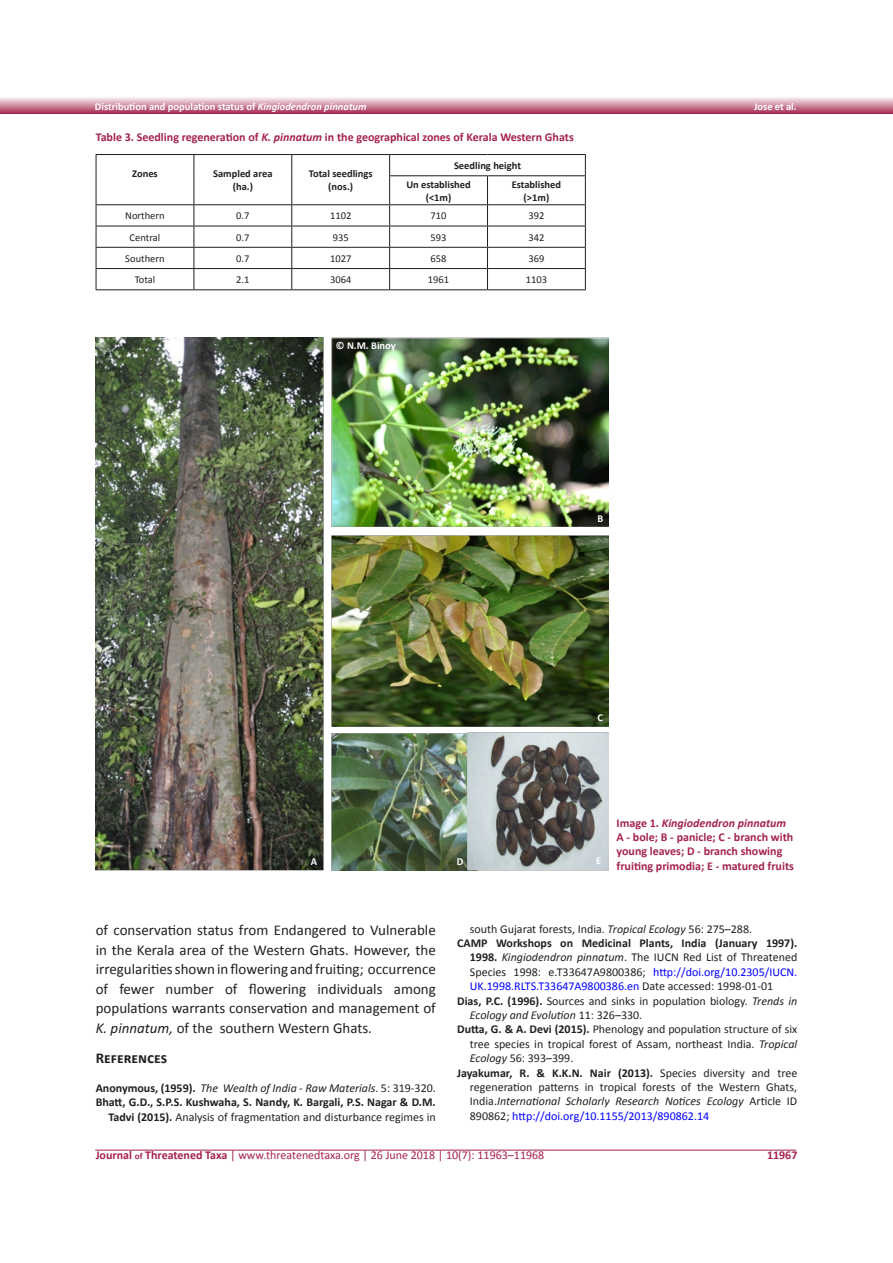
<style>
.page{position:relative;width:893px;height:1263px;background:#fff}
.page>*{position:absolute;margin:0;border:0;box-sizing:border-box;transform-origin:0 0}
.t1{font:15px/19.5px "Calibri";color:#231f20;text-align:justify}
.t2{font:700 15px "Calibri";color:#231f20}
.t3{font:12px/14.4px "Calibri";color:#231f20;text-align:justify}
.t4{font:700 12px/14.4px "Calibri";color:#a5234c}
.t5{font:700 12px/14.4px "Calibri";color:#231f20;text-align:right}
.t6{font:12px "Calibri";color:#a5234c}
.t7{font:12px "Calibri Italic 2";color:#231f20}
.t8{font:700 10.5px/12.6px "Calibri";color:#231f20;text-align:center}
.t9{font:10.5px "Calibri";color:#231f20}
.t10{font:700 10.5px "Calibri";color:#fff}
.t11{font:10.5px "Calibri 2";color:#231f20}
.t12{font:10.5px "Calibri Bold 2";color:#fff}
.s1{font-style:italic}
.s2{font-family:"Calibri Italic 2"}
.s3{font-family:"Calibri";font-weight:700}
.s4{font-family:"Calibri"}
.s5{font-weight:400}
.s6{font-weight:700}
.s7{color:#00f}
.s8{font-weight:700;font-size:9px}
</style>
<div class="page">
<svg style="left:0;top:97px;width:893px;height:16px;background:#d291a5"></svg>
<hr style="left:95px;top:1150px;width:701px;height:1px;background:#a5234c">
<hr style="left:96px;top:154px;width:98px;height:1px;background:#1d1e1f">
<hr style="left:194px;top:154px;width:98px;height:1px;background:#1d1e1f">
<hr style="left:292px;top:154px;width:98px;height:1px;background:#1d1e1f">
<hr style="left:390px;top:154px;width:97px;height:1px;background:#1d1e1f">
<hr style="left:487px;top:154px;width:99px;height:1px;background:#1d1e1f">
<hr style="left:389px;top:175px;width:98px;height:1px;background:#1d1e1f">
<hr style="left:487px;top:175px;width:99px;height:1px;background:#1d1e1f">
<svg style="left:96px;top:155px;width:1px;height:134px"></svg>
<hr style="left:96px;top:204px;width:98px;height:1px;background:#1d1e1f">
<hr style="left:194px;top:204px;width:98px;height:1px;background:#1d1e1f">
<hr style="left:292px;top:204px;width:98px;height:1px;background:#1d1e1f">
<hr style="left:390px;top:204px;width:97px;height:1px;background:#1d1e1f">
<hr style="left:487px;top:204px;width:99px;height:1px;background:#1d1e1f">
<hr style="left:96px;top:226px;width:98px;height:1px;background:#1d1e1f">
<hr style="left:194px;top:226px;width:98px;height:1px;background:#1d1e1f">
<hr style="left:292px;top:226px;width:98px;height:1px;background:#1d1e1f">
<hr style="left:390px;top:226px;width:97px;height:1px;background:#1d1e1f">
<hr style="left:487px;top:226px;width:99px;height:1px;background:#1d1e1f">
<hr style="left:96px;top:247px;width:98px;height:1px;background:#1d1e1f">
<hr style="left:194px;top:247px;width:98px;height:1px;background:#1d1e1f">
<hr style="left:292px;top:247px;width:98px;height:1px;background:#1d1e1f">
<hr style="left:390px;top:247px;width:97px;height:1px;background:#1d1e1f">
<hr style="left:487px;top:247px;width:99px;height:1px;background:#1d1e1f">
<hr style="left:96px;top:268px;width:98px;height:1px;background:#1d1e1f">
<hr style="left:194px;top:268px;width:98px;height:1px;background:#1d1e1f">
<hr style="left:292px;top:268px;width:98px;height:1px;background:#1d1e1f">
<hr style="left:390px;top:268px;width:97px;height:1px;background:#1d1e1f">
<hr style="left:487px;top:268px;width:99px;height:1px;background:#1d1e1f">
<hr style="left:96px;top:289px;width:98px;height:1px;background:#1d1e1f">
<hr style="left:194px;top:289px;width:98px;height:1px;background:#1d1e1f">
<hr style="left:292px;top:289px;width:98px;height:1px;background:#1d1e1f">
<hr style="left:390px;top:289px;width:97px;height:1px;background:#1d1e1f">
<hr style="left:487px;top:289px;width:99px;height:1px;background:#1d1e1f">
<svg style="left:194px;top:155px;width:1px;height:134px"></svg>
<svg style="left:291px;top:155px;width:1px;height:134px"></svg>
<svg style="left:389px;top:155px;width:1px;height:134px"></svg>
<svg style="left:487px;top:176px;width:1px;height:113px"></svg>
<svg style="left:585px;top:155px;width:1px;height:134px"></svg>
<img style="left:95px;top:337px;width:513px;height:534px">
<p class="t10" style="left:95px;top:100px;width:273px">Distribution and population status of <span class="s1">Kingiodendron pinnatum</span></p>
<p class="t10" style="left:754px;top:100px;width:44px">Jose et al.</p>
<p class="t4" style="left:96px;top:130px;width:480px">Table 3. Seedling regeneration of <span class="s1">K. pinnatum</span> in the geographical zones of Kerala Western Ghats</p>
<p class="t8" style="left:132px;top:167px;width:27px">Zones</p>
<p class="t8" style="left:213px;top:167px;width:61px">Sampled area (ha.)</p>
<p class="t8" style="left:309px;top:167px;width:65px">Total seedlings</p>
<p class="t8" style="left:454px;top:159px;width:68px">Seedling height</p>
<p class="t8" style="left:406px;top:178px;width:66px">Un established</p>
<p class="t8" style="left:426px;top:191px;width:27px">(&lt;1m)</p>
<p class="t8" style="left:512px;top:178px;width:51px">Established</p>
<p class="t8" style="left:524px;top:191px;width:27px">(&gt;1m)</p>
<p class="t8" style="left:328px;top:180px;width:26px">(nos.)</p>
<p class="t9" style="left:125px;top:209px;width:41px">Northern</p>
<p class="t9" style="left:236px;top:209px;width:15px">0.7</p>
<p class="t9" style="left:330px;top:209px;width:23px">1102</p>
<p class="t9" style="left:431px;top:209px;width:17px">710</p>
<p class="t9" style="left:528px;top:209px;width:17px">392</p>
<p class="t9" style="left:130px;top:230px;width:32px">Central</p>
<p class="t9" style="left:236px;top:230px;width:15px">0.7</p>
<p class="t9" style="left:333px;top:230px;width:17px">935</p>
<p class="t9" style="left:431px;top:230px;width:17px">593</p>
<p class="t11" style="left:528px;top:230px;width:17px">342</p>
<p class="t9" style="left:125px;top:252px;width:41px">Southern</p>
<p class="t9" style="left:236px;top:252px;width:15px">0.7</p>
<p class="t9" style="left:330px;top:252px;width:23px">1027</p>
<p class="t9" style="left:431px;top:252px;width:17px">658</p>
<p class="t9" style="left:528px;top:252px;width:17px">369</p>
<p class="t9" style="left:135px;top:273px;width:22px">Total</p>
<p class="t9" style="left:236px;top:273px;width:15px">2.1</p>
<p class="t9" style="left:330px;top:273px;width:23px">3064</p>
<p class="t9" style="left:428px;top:273px;width:23px">1961</p>
<p class="t9" style="left:526px;top:273px;width:23px">1103</p>
<p class="t10" style="left:336px;top:338px;width:61px">© N.M. Binoy</p>
<p class="t10" style="left:598px;top:512px;width:7px">B</p>
<p class="t10" style="left:597px;top:711px;width:7px">C</p>
<p class="t12" style="left:311px;top:854px;width:8px">A</p>
<p class="t1" style="left:96px;top:920px;width:342px">of conservation status from Endangered to Vulnerable in the Kerala area of the Western Ghats. However, the irregularities shown in flowering and fruiting; occurrence of fewer number of flowering individuals among populations warrants conservation and management of <span class="s2">K. pinnatum,</span> of the southern Western Ghats.</p>
<p class="t2" style="left:96px;top:1048px;width:73px">References</p>
<p class="t7" style="left:96px;top:1080px;width:342px"><span class="s3">Anonymous, (1959).</span> The Wealth of India - Raw Materials<span class="s4">. 5: 319-320.</span></p>
<p class="t5" style="left:96px;top:1095px;width:342px">Bhatt, G.D., S.P.S. Kushwaha, S. Nandy, K. Bargali, P.S. Nagar &amp; D.M.<br>Tadvi (2015). <span class="s5">Analysis of fragmentation and disturbance regimes in</span></p>
<p class="t12" style="left:457px;top:854px;width:8px">D</p>
<p class="t12" style="left:596px;top:854px;width:7px">E</p>
<p class="t4" style="left:617px;top:815px;width:179px">Image 1. <span class="s1">Kingiodendron pinnatum </span>A - bole; B - panicle; C - branch with young leaves; D - branch showing fruiting primodia; E - matured fruits</p>
<p class="t3" style="left:470px;top:921px;width:284px">south Gujarat forests, India. <span class="s2">Tropical Ecology</span> 56: 275–288.</p>
<p class="t3" style="left:470px;top:936px;width:329px;text-indent:-13px"><span class="s6">CAMP Workshops on Medicinal Plants, India (January 1997).<br>1998.</span> <span class="s2">Kingiodendron pinnatum</span>. The IUCN Red List of Threatened Species 1998: e.T33647A9800386; <span class="s7">http://doi.org/10.2305/IUCN.<br>UK.1998.RLTS.T33647A9800386.en</span> Date accessed: 1998-01-01</p>
<p class="t3" style="left:470px;top:993px;width:329px;text-indent:-13px"><span class="s6">Dias, P.C. (1996).</span> Sources and sinks in population biology. <span class="s2">Trends in<br></span><span class="s1">Ecology and Evolution</span> 11: 326–330.</p>
<p class="t3" style="left:470px;top:1022px;width:329px;text-indent:-13px"><span class="s6">Dutta, G. &amp; A. Devi (2015).</span> Phenology and population structure of six tree species in tropical forest of Assam, northeast India. <span class="s2">Tropical Ecology</span> 56: 393–399.</p>
<p class="t3" style="left:470px;top:1065px;width:329px;text-indent:-13px"><span class="s6">Jayakumar, R. &amp; K.K.N. Nair (2013).</span> Species diversity and tree regeneration patterns in tropical forests of the Western Ghats, India.<span class="s1">International Scholarly Research Notices Ecology</span> Article ID 890862; <span class="s7">http://doi.org/10.1155/2013/890862.14</span></p>
<p class="t6" style="left:96px;top:1148px;width:450px"><span class="s6">Journal</span> <span class="s8">of</span> <span class="s6">Threatened Taxa</span> | www.threatenedtaxa.org | 26 June 2018 | 10(7): 11963–11968</p>
<p class="t4" style="left:767px;top:1148px;width:32px">11967</p>
</div>
